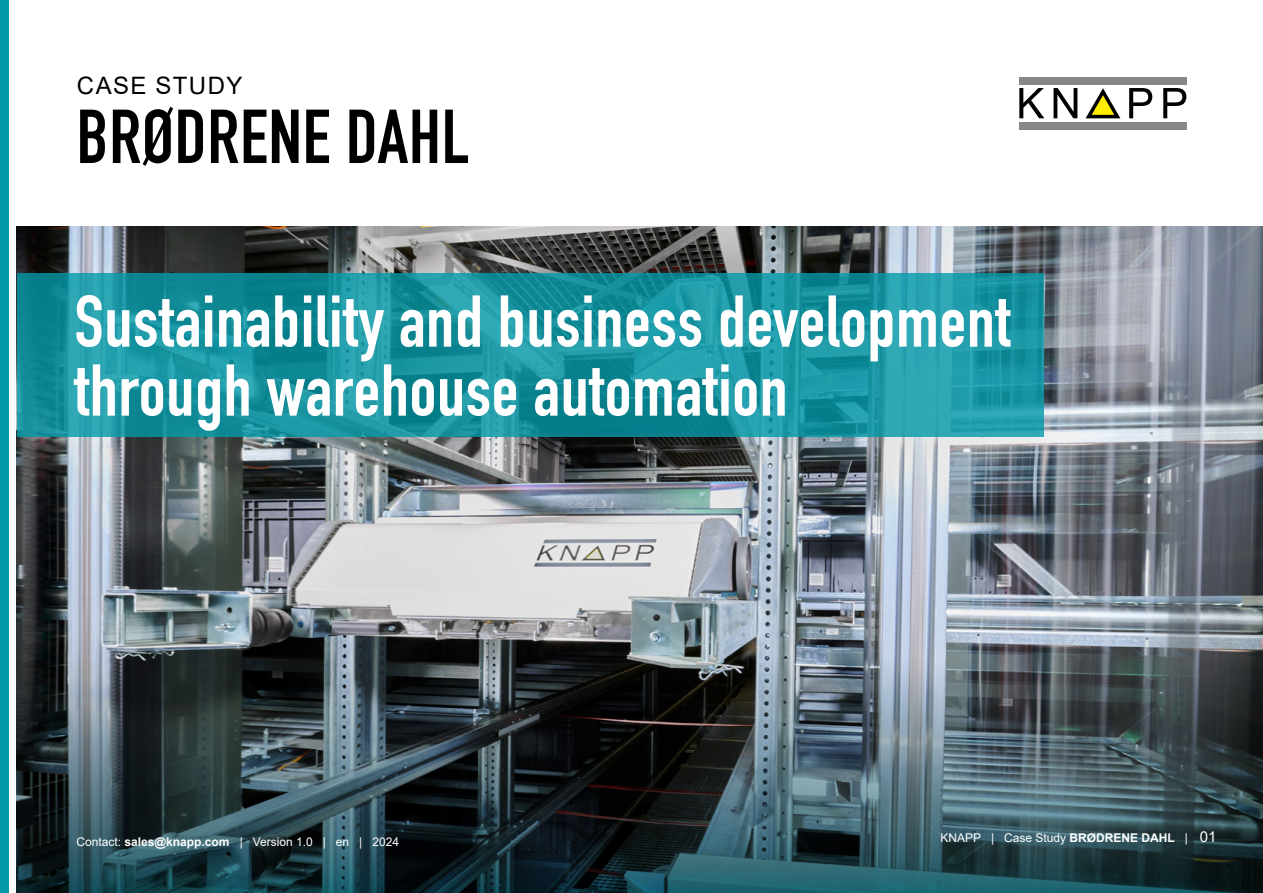
<style>
.page{position:relative;width:1263px;height:893px;background:#fff}
.page>*{position:absolute;margin:0;border:0;box-sizing:border-box;transform-origin:0 0}
.t1{font:75px "DIN Engschrift";letter-spacing:.01em;color:#000}
.t2{font:72px/69px "DIN Engschrift";letter-spacing:.01em;color:#fff}
.t3{font:24px "Arial";letter-spacing:.06em;color:#000}
.t4{font:12px "Arial";color:#fff}
.s1{font-weight:700}
.s2{font-size:15px}
</style>
<div class="page">
<div style="left:0;top:0;width:9px;height:893px;background:#029aa9"></div>
<img style="left:17px;top:227px;width:1245px;height:421px">
<img style="left:17px;top:648px;width:1246px;height:245px">
<svg style="left:1019px;top:88px;width:25px;height:30px"></svg>
<svg style="left:1053px;top:88px;width:24px;height:30px"></svg>
<svg style="left:1129px;top:88px;width:23px;height:30px"></svg>
<svg style="left:1163px;top:88px;width:23px;height:30px"></svg>
<svg style="left:1086px;top:88px;width:34px;height:30px"></svg>
<div style="left:1019px;top:122px;width:167px;height:8px;background:#878889"></div>
<div style="left:1019px;top:77px;width:167px;height:7px;background:#878889"></div>
<svg style="left:17px;top:274px;width:1027px;height:163px;background:#1893a0"></svg>
<h3 class="t3" style="left:77px;top:69px;width:167px">CASE STUDY</h3>
<h1 class="t1" style="left:77px;top:93px;width:394px">BRØDRENE DAHL</h1>
<h2 class="t2" style="left:74px;top:287px;width:937px">Sustainability and business development through warehouse automation</h2>
<p class="t4" style="left:77px;top:834px;width:324px">Contact: <span class="s1">sales@knapp.com</span> | Version 1.0 | en | 2024</p>
<p class="t4" style="left:941px;top:829px;width:277px">KNAPP | Case Study <span class="s1">BRØDRENE DAHL</span> | <span class="s2">01</span></p>
</div>
